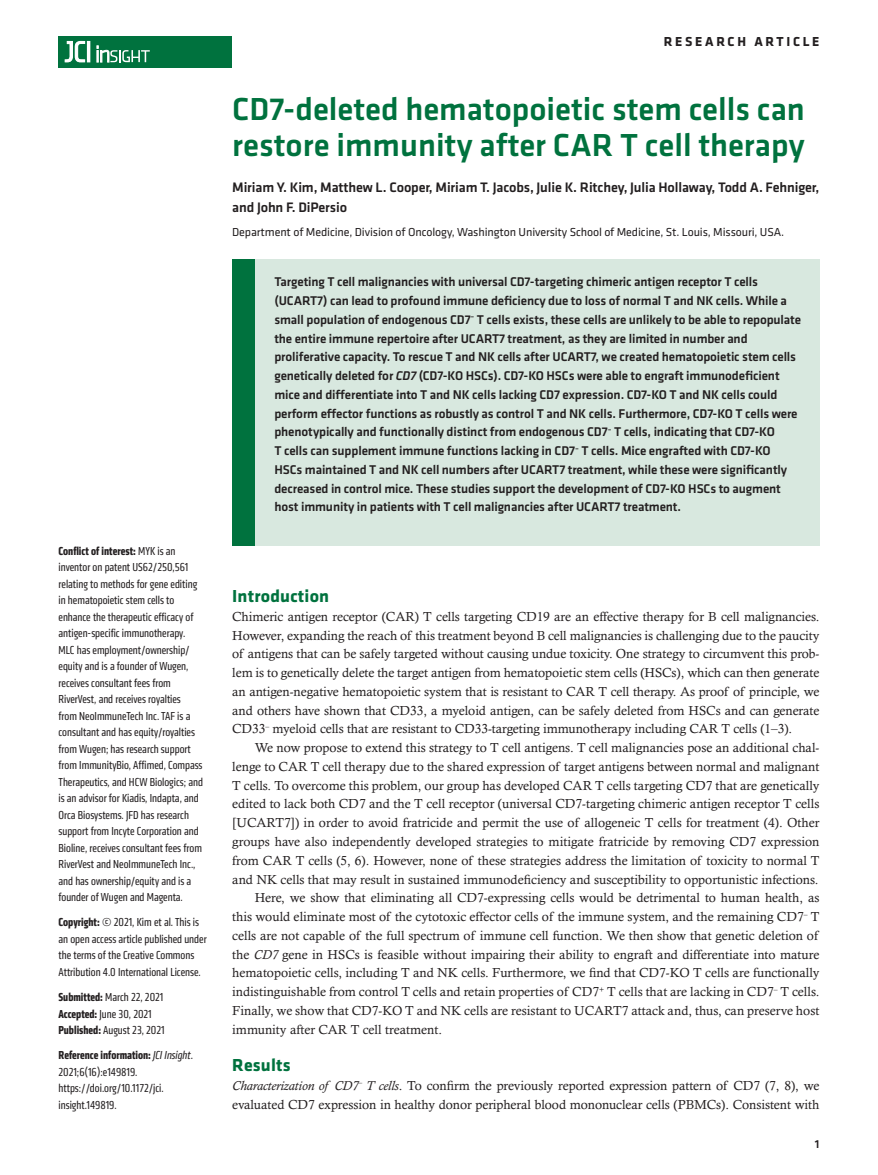
<style>
.page{position:relative;width:878px;height:1175px;background:#fff}
.page>*{position:absolute;margin:0;border:0;box-sizing:border-box;transform-origin:0 0}
.t1{font:500 33px/36px "Klavika Basic";color:#00723e}
.t2{font:700 18px "Klavika";letter-spacing:.01em;color:#00723e}
.t3{font:500 14.25px/19.5px "Klavika Basic";letter-spacing:-.01em;color:#231f20}
.t4{font:700 13.5px "Klavika Basic";letter-spacing:.2em;color:#231f20}
.t5{font:13.2px/18.8px "Calisto MT Std";color:#231f20;text-align:justify}
.t6{font:500 13.2px/18.8px "Klavika Basic";letter-spacing:-.01em;color:#231f20}
.t7{font:condensed 12px/16.5px "Klavika";color:#231f20}
.t8{font:12px "Klavika";letter-spacing:-.01em;color:#231f20}
.t9{font:500 12px "Klavika Basic";color:#231f20}
.s1{font-weight:700}
.s2{font-style:italic}
</style>
<div class="page">
<div style="left:59px;top:36px;width:173px;height:31px;background:#00723e"></div>
<hr style="left:87px;top:41px;width:3px;height:21px;background:#fff">
<svg style="left:64px;top:41px;width:21px;height:22px"></svg>
<svg style="left:97px;top:46px;width:53px;height:16px"></svg>
<div style="left:232px;top:259px;width:587px;height:287px;background:#d8e8df"></div>
<div style="left:232px;top:259px;width:22px;height:287px;background:#00723e"></div>
<p class="t7" style="left:59px;top:542px;width:146px"><span class="s1">Conflict of interest:</span> MYK is an inventor on patent US62/250,561 relating to methods for gene editing in hematopoietic stem cells to enhance the therapeutic efficacy of antigen-specific immunotherapy.<br>MLC has employment/ownership/ equity and is a founder of Wugen, receives consultant fees from RiverVest, and receives royalties<br>from NeoImmuneTech Inc. TAF is a consultant and has equity/royalties from Wugen; has research support from ImmunityBio, Affimed, Compass Therapeutics, and HCW Biologics; and is an advisor for Kiadis, Indapta, and Orca Biosystems. JFD has research support from Incyte Corporation and Bioline, receives consultant fees from RiverVest and NeoImmuneTech Inc., and has ownership/equity and is a founder of Wugen and Magenta.</p>
<p class="t7" style="left:59px;top:914px;width:150px"><span class="s1">Copyright:</span> © 2021, Kim et al. This is an open access article published under the terms of the Creative Commons Attribution 4.0 International License.</p>
<p class="t7" style="left:59px;top:988px;width:108px"><span class="s1">Submitted:</span> March 22, 2021<br><span class="s1">Accepted:</span> June 30, 2021<br><span class="s1">Published:</span> August 23, 2021</p>
<p class="t7" style="left:59px;top:1046px;width:136px"><span class="s1">Reference information:</span> <span class="s2">JCI Insight</span>.<br>2021;6(16):e149819. https://doi.org/10.1172/jci. insight.149819.</p>
<p class="t4" style="left:663px;top:32px;width:157px">RESEARCH ARTICLE</p>
<h1 class="t1" style="left:232px;top:91px;width:574px">CD7-deleted hematopoietic stem cells can restore immunity after CAR T cell therapy</h1>
<p class="t3" style="left:232px;top:178px;width:588px">Miriam Y. Kim, Matthew L. Cooper, Miriam T. Jacobs, Julie K. Ritchey, Julia Hollaway, Todd A. Fehniger, and John F. DiPersio</p>
<p class="t8" style="left:232px;top:224px;width:553px">Department of Medicine, Division of Oncology, Washington University School of Medicine, St. Louis, Missouri, USA.</p>
<p class="t6" style="left:274px;top:272px;width:528px">Targeting T cell malignancies with universal CD7-targeting chimeric antigen receptor T cells (UCART7) can lead to profound immune deficiency due to loss of normal T and NK cells. While a small population of endogenous CD7<sup>–</sup> T cells exists, these cells are unlikely to be able to repopulate the entire immune repertoire after UCART7 treatment, as they are limited in number and proliferative capacity. To rescue T and NK cells after UCART7, we created hematopoietic stem cells genetically deleted for <span class="s2">CD7</span> (CD7-KO HSCs). CD7-KO HSCs were able to engraft immunodeficient mice and differentiate into T and NK cells lacking CD7 expression. CD7-KO T and NK cells could perform effector functions as robustly as control T and NK cells. Furthermore, CD7-KO T cells were phenotypically and functionally distinct from endogenous CD7<sup>–</sup> T cells, indicating that CD7-KO<br>T cells can supplement immune functions lacking in CD7<sup>–</sup> T cells. Mice engrafted with CD7-KO HSCs maintained T and NK cell numbers after UCART7 treatment, while these were significantly decreased in control mice. These studies support the development of CD7-KO HSCs to augment host immunity in patients with T cell malignancies after UCART7 treatment.</p>
<h2 class="t2" style="left:232px;top:583px;width:98px">Introduction</h2>
<p class="t5" style="left:232px;top:607px;width:588px">Chimeric antigen receptor (CAR) T cells targeting CD19 are an effective therapy for B cell malignancies.<br>However, expanding the reach of this treatment beyond B cell malignancies is challenging due to the paucity of antigens that can be safely targeted without causing undue toxicity. One strategy to circumvent this prob&shy;lem is to genetically delete the target antigen from hematopoietic stem cells (HSCs), which can then generate an antigen-negative hematopoietic system that is resistant to CAR T cell therapy. As proof of principle, we and others have shown that CD33, a myeloid antigen, can be safely deleted from HSCs and can generate CD33<sup>–</sup> myeloid cells that are resistant to CD33-targeting immunotherapy including CAR T cells (1–3).</p>
<p class="t5" style="left:255px;top:738px;width:566px">We now propose to extend this strategy to T cell antigens. T cell malignancies pose an additional chal-</p>
<p class="t5" style="left:232px;top:757px;width:588px">lenge to CAR T cell therapy due to the shared expression of target antigens between normal and malignant</p>
<p class="t5" style="left:232px;top:776px;width:588px">T cells. To overcome this problem, our group has developed CAR T cells targeting CD7 that are genetically</p>
<p class="t5" style="left:232px;top:794px;width:588px">edited to lack both CD7 and the T cell receptor (universal CD7-targeting chimeric antigen receptor T cells</p>
<p class="t5" style="left:232px;top:813px;width:588px">[UCART7]) in order to avoid fratricide and permit the use of allogeneic T cells for treatment (4). Other</p>
<p class="t5" style="left:232px;top:832px;width:588px">groups have also independently developed strategies to mitigate fratricide by removing CD7 expression</p>
<p class="t5" style="left:232px;top:851px;width:588px">from CAR T cells (5, 6). However, none of these strategies address the limitation of toxicity to normal T</p>
<p class="t5" style="left:232px;top:869px;width:588px">and NK cells that may result in sustained immunodeficiency and susceptibility to opportunistic infections.</p>
<p class="t5" style="left:255px;top:888px;width:566px">Here, we show that eliminating all CD7-expressing cells would be detrimental to human health, as</p>
<p class="t5" style="left:232px;top:907px;width:588px">this would eliminate most of the cytotoxic effector cells of the immune system, and the remaining CD7<sup>–</sup> T</p>
<p class="t5" style="left:232px;top:925px;width:587px">cells are not capable of the full spectrum of immune cell function. We then show that genetic deletion of</p>
<p class="t5" style="left:232px;top:944px;width:588px">the <span class="s2">CD7</span> gene in HSCs is feasible without impairing their ability to engraft and differentiate into mature</p>
<p class="t5" style="left:232px;top:963px;width:588px">hematopoietic cells, including T and NK cells. Furthermore, we find that CD7-KO T cells are functionally</p>
<p class="t5" style="left:232px;top:982px;width:588px">indistinguishable from control T cells and retain properties of CD7<sup>+</sup> T cells that are lacking in CD7<sup>–</sup> T cells.</p>
<p class="t5" style="left:232px;top:1000px;width:588px">Finally, we show that CD7-KO T and NK cells are resistant to UCART7 attack and, thus, can preserve host</p>
<p class="t5" style="left:232px;top:1019px;width:211px">immunity after CAR T cell treatment.</p>
<h2 class="t2" style="left:232px;top:1052px;width:60px">Results</h2>
<p class="t5" style="left:232px;top:1075px;width:588px"><span class="s2">Characterization of CD7</span><sup>–</sup> <span class="s2">T cells</span>. To confirm the previously reported expression pattern of CD7 (7, 8), we evaluated CD7 expression in healthy donor peripheral blood mononuclear cells (PBMCs). Consistent with</p>
<p class="t9" style="left:814px;top:1135px;width:6px">1</p>
</div>
